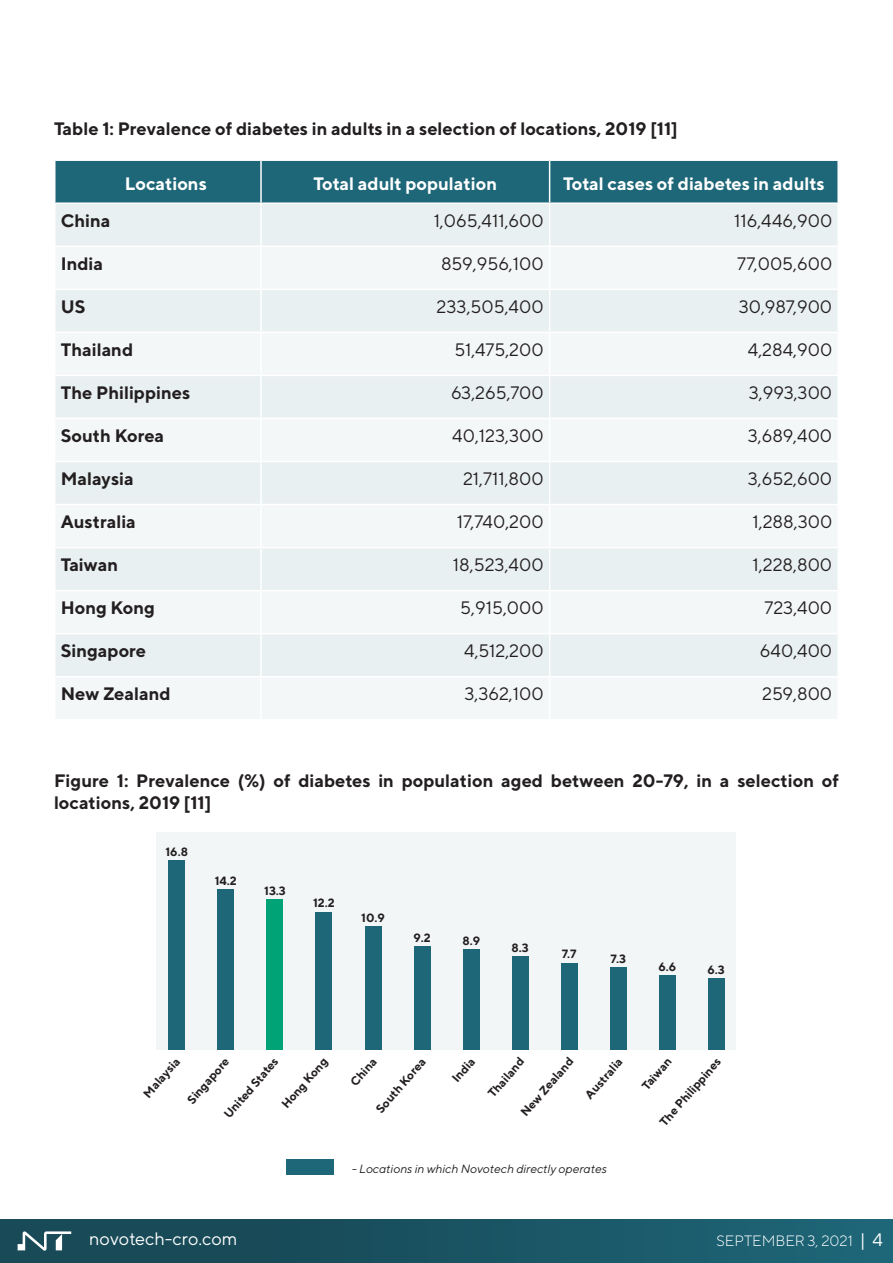
<style>
.page{position:relative;width:893px;height:1263px;background:#fff}
.page>*{position:absolute;margin:0;border:0;box-sizing:border-box;transform-origin:0 0}
.Body_text{font:700 18px/21.6px "TT Norms";color:#231f20}
.Body_text-2{font:18px "TT Norms";color:#231f20}
.Body_text-3{font:700 18px "TT Norms";color:#fff}
.t1{font:18px "TT Norms";color:#fff}
.t2{font:300 15px "TT Norms";color:#fff}
.Body_text-4{font:700 12px "TT Norms";color:#231f20}
.Body_text-5{font:italic 12px "TT Norms";color:#231f20}
.s1{font-weight:400;font-size:18px}
</style>
<div class="page">
<div style="left:0;top:1219px;width:893px;height:44px;background:linear-gradient(to right,#174451,#1d6476)"></div>
<svg style="left:18px;top:1231px;width:53px;height:19px"></svg>
<div style="left:157px;top:832px;width:579px;height:218px;background:#f3f6f7"></div>
<div style="left:56px;top:161px;width:781px;height:41px;background:#1e6779"></div>
<div style="left:56px;top:204px;width:781px;height:41px;background:#e9f0f1"></div>
<svg style="left:56px;top:247px;width:781px;height:472px;fill:#f4f7f8"></svg>
<hr style="left:260px;top:161px;width:2px;height:41px;background:#fff">
<hr style="left:549px;top:161px;width:1px;height:41px;background:#fff">
<hr style="left:260px;top:204px;width:2px;height:41px;background:#fff">
<hr style="left:549px;top:204px;width:1px;height:41px;background:#fff">
<hr style="left:260px;top:247px;width:2px;height:42px;background:#fff">
<hr style="left:549px;top:247px;width:1px;height:42px;background:#fff">
<hr style="left:54px;top:289px;width:207px;height:1px;background:#fff">
<hr style="left:261px;top:289px;width:289px;height:1px;background:#fff">
<hr style="left:260px;top:290px;width:2px;height:42px;background:#fff">
<hr style="left:550px;top:289px;width:289px;height:1px;background:#fff">
<hr style="left:549px;top:290px;width:1px;height:42px;background:#fff">
<hr style="left:54px;top:332px;width:207px;height:1px;background:#fff">
<hr style="left:261px;top:332px;width:289px;height:1px;background:#fff">
<hr style="left:260px;top:333px;width:2px;height:42px;background:#fff">
<hr style="left:550px;top:332px;width:289px;height:1px;background:#fff">
<hr style="left:549px;top:333px;width:1px;height:42px;background:#fff">
<hr style="left:54px;top:375px;width:207px;height:1px;background:#fff">
<hr style="left:261px;top:375px;width:289px;height:1px;background:#fff">
<hr style="left:260px;top:376px;width:2px;height:42px;background:#fff">
<hr style="left:550px;top:375px;width:289px;height:1px;background:#fff">
<hr style="left:549px;top:376px;width:1px;height:42px;background:#fff">
<hr style="left:54px;top:418px;width:207px;height:1px;background:#fff">
<hr style="left:261px;top:418px;width:289px;height:1px;background:#fff">
<hr style="left:260px;top:419px;width:2px;height:42px;background:#fff">
<hr style="left:550px;top:418px;width:289px;height:1px;background:#fff">
<hr style="left:549px;top:419px;width:1px;height:42px;background:#fff">
<hr style="left:54px;top:461px;width:207px;height:1px;background:#fff">
<hr style="left:261px;top:461px;width:289px;height:1px;background:#fff">
<hr style="left:260px;top:462px;width:2px;height:42px;background:#fff">
<hr style="left:550px;top:461px;width:289px;height:1px;background:#fff">
<hr style="left:549px;top:462px;width:1px;height:42px;background:#fff">
<hr style="left:54px;top:504px;width:207px;height:1px;background:#fff">
<hr style="left:261px;top:504px;width:289px;height:1px;background:#fff">
<hr style="left:260px;top:505px;width:2px;height:42px;background:#fff">
<hr style="left:550px;top:504px;width:289px;height:1px;background:#fff">
<hr style="left:549px;top:505px;width:1px;height:42px;background:#fff">
<hr style="left:54px;top:547px;width:207px;height:1px;background:#fff">
<hr style="left:261px;top:547px;width:289px;height:1px;background:#fff">
<hr style="left:260px;top:548px;width:2px;height:42px;background:#fff">
<hr style="left:550px;top:547px;width:289px;height:1px;background:#fff">
<hr style="left:549px;top:548px;width:1px;height:42px;background:#fff">
<hr style="left:54px;top:590px;width:207px;height:1px;background:#fff">
<hr style="left:261px;top:590px;width:289px;height:1px;background:#fff">
<hr style="left:260px;top:591px;width:2px;height:42px;background:#fff">
<hr style="left:550px;top:590px;width:289px;height:1px;background:#fff">
<hr style="left:549px;top:591px;width:1px;height:42px;background:#fff">
<hr style="left:54px;top:633px;width:207px;height:1px;background:#fff">
<hr style="left:261px;top:633px;width:289px;height:1px;background:#fff">
<hr style="left:260px;top:634px;width:2px;height:42px;background:#fff">
<hr style="left:550px;top:633px;width:289px;height:1px;background:#fff">
<hr style="left:549px;top:634px;width:1px;height:42px;background:#fff">
<hr style="left:54px;top:676px;width:207px;height:1px;background:#fff">
<hr style="left:261px;top:676px;width:289px;height:1px;background:#fff">
<hr style="left:260px;top:677px;width:2px;height:42px;background:#fff">
<hr style="left:550px;top:676px;width:289px;height:1px;background:#fff">
<hr style="left:549px;top:677px;width:1px;height:42px;background:#fff">
<div style="left:287px;top:1159px;width:47px;height:16px;background:#1e6779"></div>
<div style="left:267px;top:900px;width:16px;height:150px;background:#00a376"></div>
<div style="left:708px;top:978px;width:16px;height:72px;background:#1e6779"></div>
<div style="left:659px;top:975px;width:16px;height:75px;background:#1e6779"></div>
<div style="left:610px;top:967px;width:16px;height:83px;background:#1e6779"></div>
<div style="left:561px;top:963px;width:16px;height:87px;background:#1e6779"></div>
<div style="left:512px;top:956px;width:16px;height:94px;background:#1e6779"></div>
<div style="left:463px;top:949px;width:16px;height:101px;background:#1e6779"></div>
<div style="left:414px;top:946px;width:16px;height:104px;background:#1e6779"></div>
<div style="left:365px;top:927px;width:16px;height:123px;background:#1e6779"></div>
<div style="left:316px;top:912px;width:16px;height:138px;background:#1e6779"></div>
<div style="left:218px;top:889px;width:16px;height:161px;background:#1e6779"></div>
<div style="left:169px;top:860px;width:16px;height:190px;background:#1e6779"></div>
<p class="Body_text" style="left:54px;top:117px;width:625px">Table 1: Prevalence of diabetes in adults in a selection of locations, 2019 [11]</p>
<p class="Body_text-3" style="left:125px;top:173px;width:84px">Locations</p>
<p class="Body_text-3" style="left:314px;top:173px;width:185px">Total adult population</p>
<p class="Body_text-3" style="left:563px;top:173px;width:263px">Total cases of diabetes in adults</p>
<p class="Body_text" style="left:61px;top:209px;width:51px">China</p>
<p class="Body_text-2" style="left:434px;top:209px;width:111px">1,065,411,600</p>
<p class="Body_text-2" style="left:734px;top:209px;width:100px">116,446,900</p>
<p class="Body_text" style="left:61px;top:252px;width:44px">India</p>
<p class="Body_text-2" style="left:441px;top:252px;width:104px">859,956,100</p>
<p class="Body_text-2" style="left:737px;top:252px;width:97px">77,005,600</p>
<p class="Body_text" style="left:61px;top:295px;width:26px">US</p>
<p class="Body_text-2" style="left:437px;top:295px;width:109px">233,505,400</p>
<p class="Body_text-2" style="left:739px;top:295px;width:95px">30,987,900</p>
<p class="Body_text" style="left:61px;top:338px;width:74px">Thailand</p>
<p class="Body_text-2" style="left:454px;top:338px;width:91px">51,475,200</p>
<p class="Body_text-2" style="left:748px;top:338px;width:86px">4,284,900</p>
<p class="Body_text" style="left:61px;top:381px;width:131px">The Philippines</p>
<p class="Body_text-2" style="left:451px;top:381px;width:94px">63,265,700</p>
<p class="Body_text-2" style="left:749px;top:381px;width:85px">3,993,300</p>
<p class="Body_text" style="left:61px;top:424px;width:105px">South Korea</p>
<p class="Body_text-2" style="left:452px;top:424px;width:93px">40,123,300</p>
<p class="Body_text-2" style="left:748px;top:424px;width:86px">3,689,400</p>
<p class="Body_text" style="left:61px;top:467px;width:75px">Malaysia</p>
<p class="Body_text-2" style="left:463px;top:467px;width:82px">21,711,800</p>
<p class="Body_text-2" style="left:748px;top:467px;width:86px">3,652,600</p>
<p class="Body_text" style="left:61px;top:510px;width:77px">Australia</p>
<p class="Body_text-2" style="left:457px;top:510px;width:88px">17,740,200</p>
<p class="Body_text-2" style="left:752px;top:510px;width:81px">1,288,300</p>
<p class="Body_text" style="left:61px;top:553px;width:59px">Taiwan</p>
<p class="Body_text-2" style="left:453px;top:553px;width:92px">18,523,400</p>
<p class="Body_text-2" style="left:753px;top:553px;width:81px">1,228,800</p>
<p class="Body_text" style="left:61px;top:596px;width:96px">Hong Kong</p>
<p class="Body_text-2" style="left:460px;top:596px;width:85px">5,915,000</p>
<p class="Body_text-2" style="left:764px;top:596px;width:69px">723,400</p>
<p class="Body_text" style="left:61px;top:639px;width:87px">Singapore</p>
<p class="Body_text-2" style="left:464px;top:639px;width:81px">4,512,200</p>
<p class="Body_text-2" style="left:760px;top:639px;width:74px">640,400</p>
<p class="Body_text" style="left:61px;top:682px;width:111px">New Zealand</p>
<p class="Body_text-2" style="left:464px;top:683px;width:81px">3,362,100</p>
<p class="Body_text-2" style="left:762px;top:683px;width:72px">259,800</p>
<p class="Body_text" style="left:54px;top:770px;width:786px">Figure 1: Prevalence (%) of diabetes in population aged between 20-79, in a selection of locations, 2019 [11]</p>
<p class="Body_text-4" style="left:166px;top:844px;width:24px">16.8</p>
<p class="Body_text-4" style="left:215px;top:873px;width:24px">14.2</p>
<p class="Body_text-4" style="left:264px;top:883px;width:23px">13.3</p>
<p class="Body_text-4" style="left:313px;top:895px;width:23px">12.2</p>
<p class="Body_text-4" style="left:361px;top:910px;width:25px">10.9</p>
<p class="Body_text-4" style="left:413px;top:930px;width:19px">9.2</p>
<p class="Body_text-4" style="left:462px;top:933px;width:19px">8.9</p>
<p class="Body_text-4" style="left:512px;top:940px;width:19px">8.3</p>
<p class="Body_text-4" style="left:562px;top:947px;width:16px">7.7</p>
<p class="Body_text-4" style="left:611px;top:951px;width:17px">7.3</p>
<p class="Body_text-4" style="left:658px;top:959px;width:19px">6.6</p>
<p class="Body_text-4" style="left:708px;top:962px;width:19px">6.3</p>
<p class="Body_text-4" style="left:140px;top:1091px;width:50px;rotate:-49deg">Malaysia</p>
<p class="Body_text-4" style="left:347px;top:1079px;width:35px;rotate:-49deg">China</p>
<p class="Body_text-4" style="left:517px;top:1109px;width:75px;rotate:-49deg">New Zealand</p>
<p class="Body_text-4" style="left:278px;top:1102px;width:64px;rotate:-49deg">Hong Kong</p>
<p class="Body_text-4" style="left:485px;top:1090px;width:50px;rotate:-49deg">Thailand</p>
<p class="Body_text-4" style="left:656px;top:1119px;width:88px;rotate:-49deg">The Philippines</p>
<p class="Body_text-4" style="left:184px;top:1097px;width:59px;rotate:-49deg">Singapore</p>
<p class="Body_text-4" style="left:373px;top:1106px;width:71px;rotate:-49deg">South Korea</p>
<p class="Body_text-4" style="left:582px;top:1092px;width:52px;rotate:-49deg">Australia</p>
<p class="Body_text-4" style="left:221px;top:1111px;width:77px;rotate:-49deg">United States</p>
<p class="Body_text-4" style="left:448px;top:1075px;width:30px;rotate:-49deg">India</p>
<p class="Body_text-4" style="left:639px;top:1083px;width:40px;rotate:-49deg">Taiwan</p>
<p class="Body_text-5" style="left:352px;top:1161px;width:256px">- Locations in which Novotech directly operates</p>
<p class="t1" style="left:89px;top:1227px;width:150px">novotech-cro.com</p>
<p class="t2" style="left:716px;top:1231px;width:168px">SEPTEMBER 3, 2021 <span class="s1">| 4</span></p>
</div>
